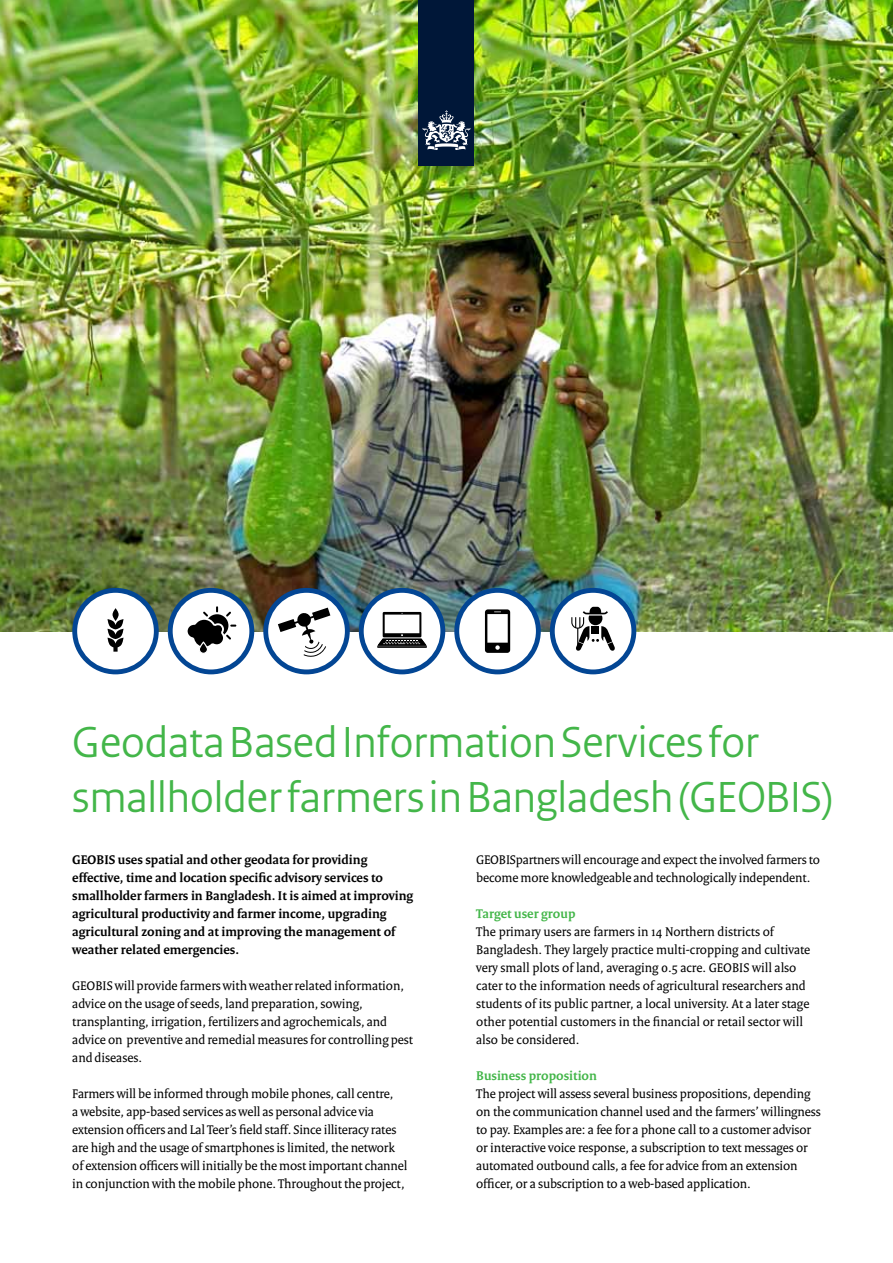
<style>
.page{position:relative;width:893px;height:1263px;background:#fff}
.page>*{position:absolute;margin:0;border:0;box-sizing:border-box;transform-origin:0 0}
.t1{font:45.75px/54.9px "Rijksoverheid Sans Heading";color:#43b649}
.t2{font:13.5px/18px "Rijksoverheid Serif";letter-spacing:-.01em;color:#000}
.t3{font:700 13.5px/18px "Rijksoverheid Serif";color:#000}
.t4{font:700 13.5px "Rijksoverheid Serif";color:#43b649}
</style>
<div class="page">
<img style="left:0;top:0;width:893px;height:631px">
<div style="left:419px;top:0;width:55px;height:166px;background:#001738"></div>
<svg style="left:423px;top:110px;width:47px;height:40px"></svg>
<svg style="left:263px;top:588px;width:87px;height:86px"></svg>
<svg style="left:454px;top:588px;width:87px;height:86px"></svg>
<svg style="left:550px;top:588px;width:86px;height:86px"></svg>
<svg style="left:72px;top:588px;width:87px;height:86px"></svg>
<svg style="left:168px;top:588px;width:86px;height:86px"></svg>
<svg style="left:359px;top:588px;width:86px;height:86px"></svg>
<h1 class="t1" style="left:72px;top:715px;width:762px">Geodata Based Information Services for smallholder farmers in Bangladesh (GEOBIS)</h1>
<p class="t3" style="left:72px;top:851px;width:342px">GEOBIS uses spatial and other geodata for providing effective, time and location specific advisory services to smallholder farmers in Bangladesh. It is aimed at improving agricultural productivity and farmer income, upgrading agricultural zoning and at improving the management of weather related emergencies.</p>
<p class="t2" style="left:72px;top:977px;width:342px">GEOBIS will provide farmers with weather related information, advice on the usage of seeds, land preparation, sowing, transplanting, irrigation, fertilizers and agrochemicals, and advice on preventive and remedial measures for controlling pest and diseases.</p>
<p class="t2" style="left:72px;top:1085px;width:337px">Farmers will be informed through mobile phones, call centre,<br>a website, app-based services as well as personal advice via extension officers and Lal Teer’s field staff. Since illiteracy rates are high and the usage of smartphones is limited, the network of extension officers will initially be the most important channel in conjunction with the mobile phone. Throughout the project,</p>
<p class="t2" style="left:476px;top:851px;width:345px">GEOBISpartners will encourage and expect the involved farmers to become more knowledgeable and technologically independent.</p>
<p class="t4" style="left:476px;top:905px;width:101px">Target user group</p>
<p class="t2" style="left:476px;top:923px;width:336px">The primary users are farmers in 14 Northern districts of Bangladesh. They largely practice multi-cropping and cultivate very small plots of land, averaging 0.5 acre. GEOBIS will also cater to the information needs of agricultural researchers and students of its public partner, a local university. At a later stage other potential customers in the financial or retail sector will also be considered.</p>
<p class="t4" style="left:476px;top:1067px;width:122px">Business proposition</p>
<p class="t2" style="left:476px;top:1084px;width:346px">The project will assess several business propositions, depending on the communication channel used and the farmers’ willingness to pay. Examples are: a fee for a phone call to a customer advisor or interactive voice response, a subscription to text messages or automated outbound calls, a fee for advice from an extension officer, or a subscription to a web-based application.</p>
</div>
